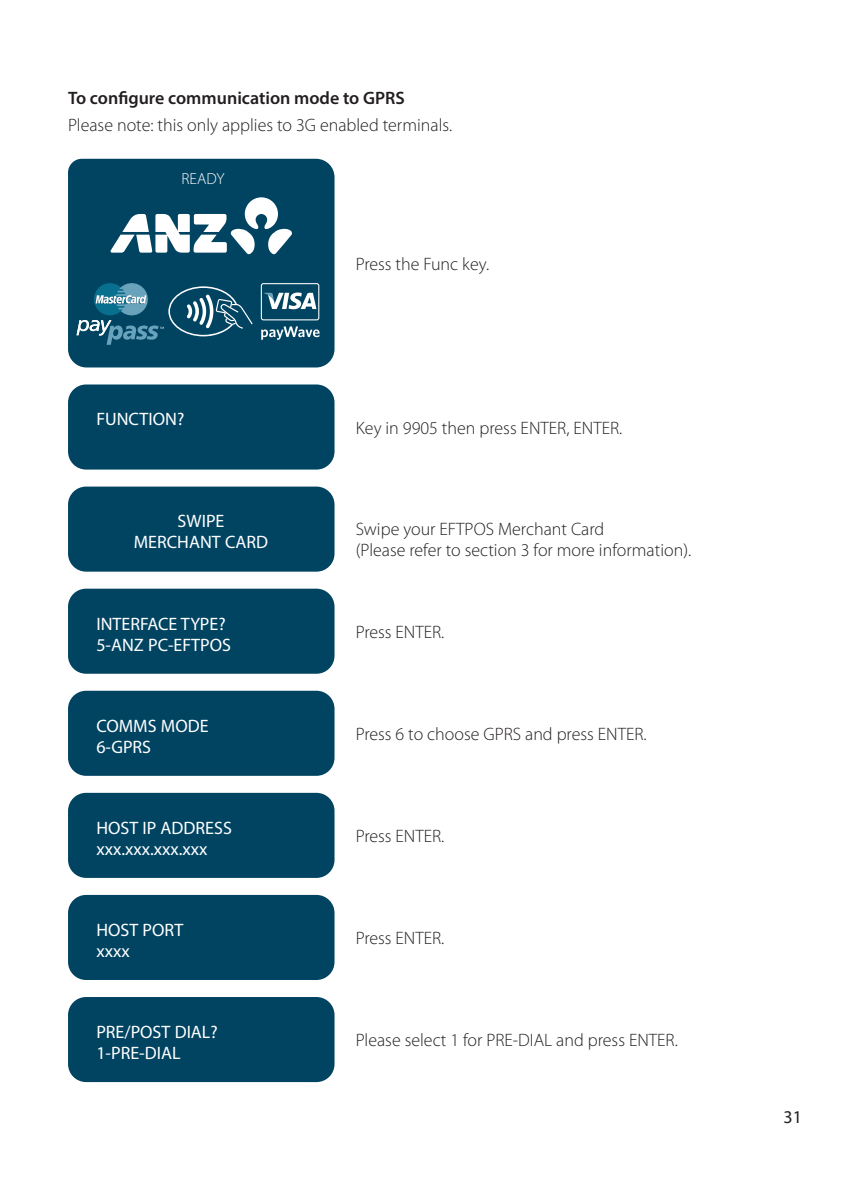
<style>
.page{position:relative;width:842px;height:1191px;background:#fff}
.page>*{position:absolute;margin:0;border:0;box-sizing:border-box;transform-origin:0 0}
.t1{font:300 18px/21px "Myriad Pro";color:#231f20}
.t2{font:18px/21px "Myriad Pro";color:#fff}
.t3{font:600 18px "Myriad Pro";color:#231f20}
.t4{font:18px "Myriad Pro";color:#231f20}
.t5{font:300 16px "Myriad Pro";color:#fff}
</style>
<div class="page">
<div style="left:68px;top:159px;width:266px;height:208px;background:#004462"></div>
<svg style="left:110px;top:197px;width:183px;height:57px"></svg>
<div style="left:261px;top:284px;width:58px;height:36px;background:#004462;border-radius:2px"></div>
<div style="left:261px;top:283px;width:58px;height:37px;border:1px solid #fff;border-radius:2px"></div>
<svg style="left:261px;top:326px;width:59px;height:14px"></svg>
<svg style="left:263px;top:292px;width:53px;height:17px"></svg>
<svg style="left:77px;top:283px;width:176px;height:62px;background:#26647e"></svg>
<div style="left:68px;top:384px;width:266px;height:85px;background:#004462;border-radius:18px"></div>
<div style="left:68px;top:486px;width:266px;height:85px;background:#004462;border-radius:18px"></div>
<div style="left:68px;top:588px;width:266px;height:85px;background:#004462;border-radius:18px"></div>
<div style="left:68px;top:691px;width:266px;height:85px;background:#004462;border-radius:18px"></div>
<div style="left:68px;top:793px;width:266px;height:85px;background:#004462;border-radius:18px"></div>
<div style="left:68px;top:895px;width:266px;height:85px;background:#004462;border-radius:18px"></div>
<div style="left:68px;top:997px;width:266px;height:85px;background:#004462;border-radius:18px"></div>
<p class="t3" style="left:68px;top:87px;width:338px">To configure communication mode to GPRS</p>
<p class="t1" style="left:68px;top:114px;width:386px">Please note: this only applies to 3G enabled terminals.</p>
<p class="t5" style="left:181px;top:169px;width:44px">READY</p>
<p class="t2" style="left:96px;top:408px;width:90px">FUNCTION?</p>
<p class="t1" style="left:356px;top:253px;width:135px">Press the Func key.</p>
<p class="t1" style="left:356px;top:417px;width:268px">Key in 9905 then press ENTER, ENTER.</p>
<p class="t2" style="left:134px;top:510px;width:136px;text-align:center">SWIPE<br>MERCHANT CARD</p>
<p class="t1" style="left:356px;top:518px;width:337px">Swipe your EFTPOS Merchant Card<br>(Please refer to section 3 for more information).</p>
<p class="t2" style="left:96px;top:612px;width:136px">INTERFACE TYPE?<br>5-ANZ PC-EFTPOS</p>
<p class="t1" style="left:356px;top:621px;width:90px">Press ENTER.</p>
<p class="t2" style="left:96px;top:715px;width:114px">COMMS MODE<br>6-GPRS</p>
<p class="t1" style="left:356px;top:723px;width:292px">Press 6 to choose GPRS and press ENTER.</p>
<p class="t2" style="left:96px;top:817px;width:137px">HOST IP ADDRESS xxx.xxx.xxx.xxx</p>
<p class="t1" style="left:356px;top:825px;width:90px">Press ENTER.</p>
<p class="t2" style="left:96px;top:919px;width:88px">HOST PORT xxxx</p>
<p class="t1" style="left:356px;top:927px;width:90px">Press ENTER.</p>
<p class="t2" style="left:96px;top:1021px;width:123px">PRE/POST DIAL?<br>1-PRE-DIAL</p>
<p class="t1" style="left:356px;top:1029px;width:324px">Please select 1 for PRE-DIAL and press ENTER.</p>
<p class="t4" style="left:783px;top:1105px;width:20px">31</p>
</div>
